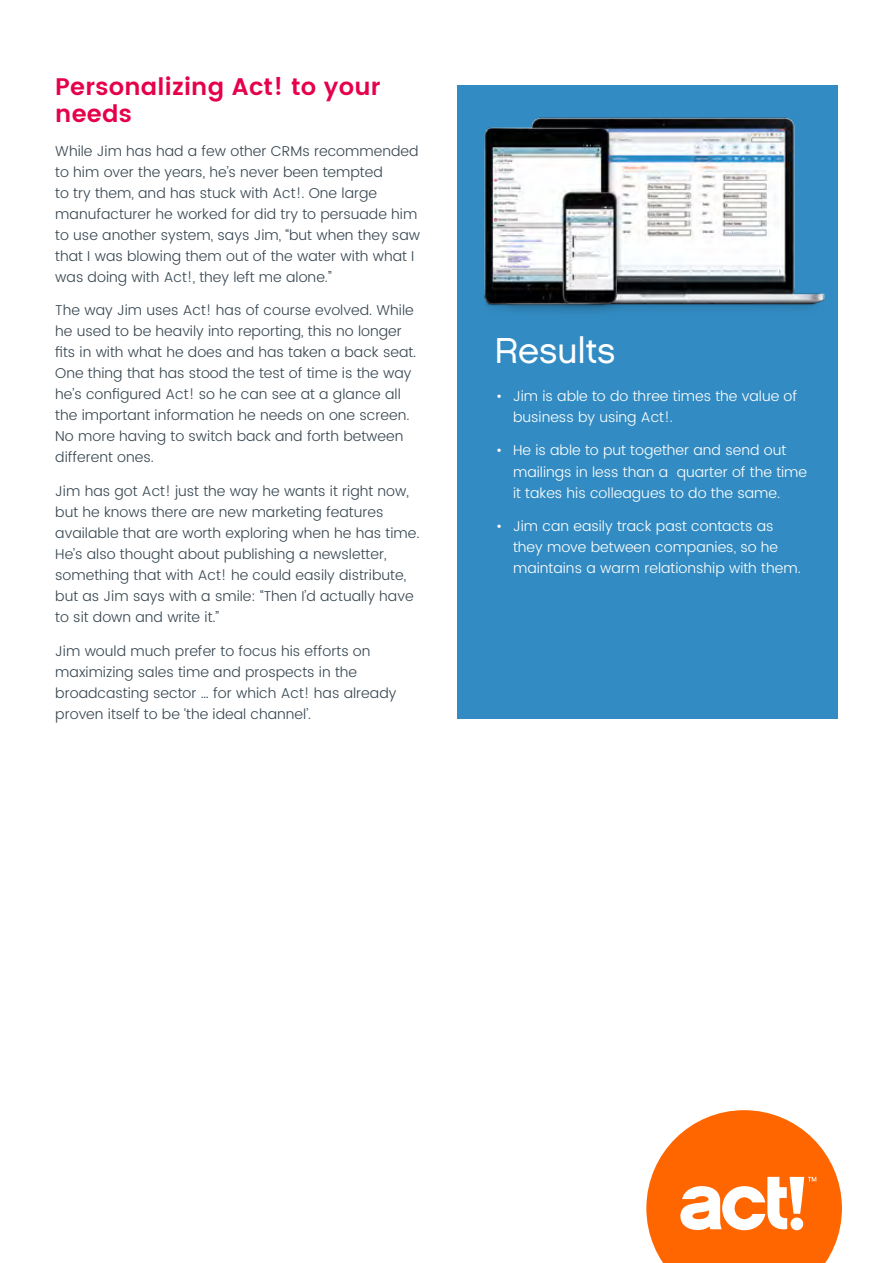
<style>
.page{position:relative;width:893px;height:1263px;background:#fff}
.page>*{position:absolute;margin:0;border:0;box-sizing:border-box;transform-origin:0 0}
.t1{font:36px "Chalet London Nineteen Sixty";letter-spacing:-.005em;color:#fff}
.t2{font:600 24px/27px "Poppins";letter-spacing:.01em;color:#e6004b}
.t3{font:300 14.25px/21px "Poppins";color:#374650}
.t4{font:300 14.25px/21px "Poppins";color:#fff}
</style>
<div class="page">
<svg style="left:646px;top:1110px;width:196px;height:153px"></svg>
<div style="left:457px;top:86px;width:381px;height:633px;background:#328cc3"></div>
<img style="left:457px;top:85px;width:381px;height:227px">
<h2 class="t2" style="left:55px;top:74px;width:327px">Personalizing Act! to your needs</h2>
<p class="t3" style="left:55px;top:141px;width:366px">While Jim has had a few other CRMs recommended to him over the years, he’s never been tempted<br>to try them, and has stuck with Act!. One large manufacturer he worked for did try to persuade him to use another system, says Jim, “but when they saw that I was blowing them out of the water with what I was doing with Act!, they left me alone.”</p>
<p class="t3" style="left:55px;top:300px;width:363px">The way Jim uses Act! has of course evolved. While he used to be heavily into reporting, this no longer fits in with what he does and has taken a back seat.<br>One thing that has stood the test of time is the way he’s configured Act! so he can see at a glance all the important information he needs on one screen.<br>No more having to switch back and forth between different ones.</p>
<p class="t3" style="left:55px;top:481px;width:366px">Jim has got Act! just the way he wants it right now, but he knows there are new marketing features available that are worth exploring when he has time.<br>He’s also thought about publishing a newsletter, something that with Act! he could easily distribute, but as Jim says with a smile: “Then I’d actually have to sit down and write it.”</p>
<p class="t3" style="left:55px;top:641px;width:343px">Jim would much prefer to focus his efforts on maximizing sales time and prospects in the broadcasting sector … for which Act! has already proven itself to be ‘the ideal channel’.</p>
<h1 class="t1" style="left:494px;top:329px;width:122px">Results</h1>
<p class="t4" style="left:513px;top:386px;width:286px;text-indent:-17px">• Jim is able to do three times the value of business by using Act!.</p>
<p class="t4" style="left:513px;top:440px;width:296px;text-indent:-17px">• He is able to put together and send out mailings in less than a quarter of the time it takes his colleagues to do the same.</p>
<p class="t4" style="left:513px;top:516px;width:289px;text-indent:-17px">• Jim can easily track past contacts as they move between companies, so he maintains a warm relationship with them.</p>
</div>
